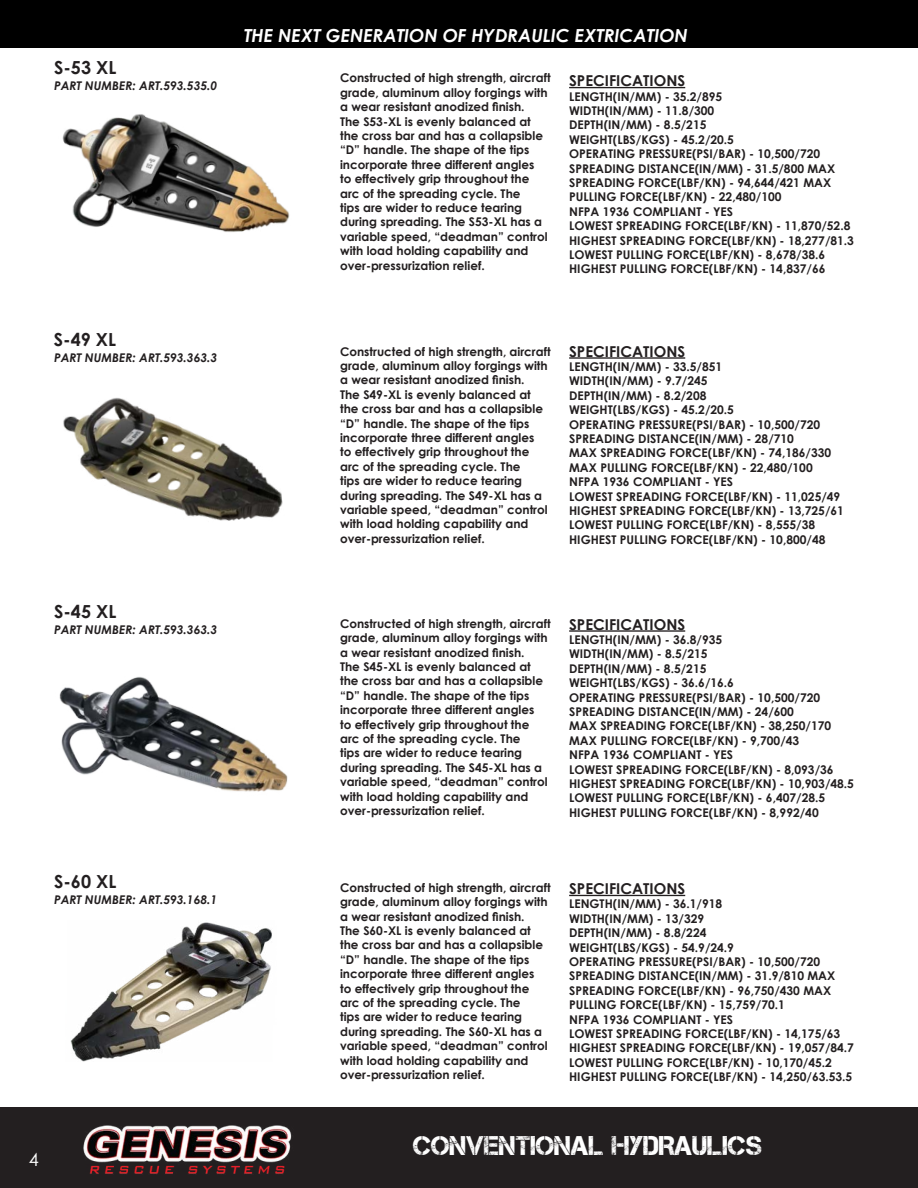
<style>
.page{position:relative;width:918px;height:1188px;background:#fff}
.page>*{position:absolute;margin:0;border:0;box-sizing:border-box;transform-origin:0 0}
.t1{font:27px "Captureit";color:#fff}
.t2{font:italic 700 18px "Century Gothic";color:#fff}
.t3{font:700 18px "Century Gothic";color:#231f20}
.t4{font:18px "Century Gothic";color:#fff}
.t5{font:700 15px "Century Gothic";color:#231f20}
.t6{font:700 12px/14.4px "Century Gothic";color:#231f20}
.t7{font:italic 700 12px "Century Gothic";color:#231f20}
</style>
<div class="page">
<div style="left:0;top:1107px;width:918px;height:81px;background:#231f20"></div>
<img style="left:83px;top:1125px;width:209px;height:49px">
<img style="left:62px;top:114px;width:228px;height:118px">
<img style="left:63px;top:397px;width:220px;height:124px">
<img style="left:59px;top:677px;width:229px;height:115px">
<img style="left:70px;top:922px;width:202px;height:139px">
<div style="left:0;top:0;width:918px;height:48px;background:#000"></div>
<hr style="left:569px;top:87px;width:116px;height:1px;background:#231f20">
<hr style="left:569px;top:357px;width:116px;height:2px;background:#231f20">
<hr style="left:569px;top:630px;width:116px;height:2px;background:#231f20">
<hr style="left:569px;top:895px;width:116px;height:1px;background:#231f20">
<p class="t3" style="left:54px;top:54px;width:64px">S-53 XL</p>
<p class="t7" style="left:54px;top:77px;width:165px">PART NUMBER: ART.593.535.0</p>
<p class="t3" style="left:54px;top:326px;width:64px">S-49 XL</p>
<p class="t7" style="left:54px;top:348px;width:165px">PART NUMBER: ART.593.363.3</p>
<p class="t3" style="left:54px;top:598px;width:64px">S-45 XL</p>
<p class="t7" style="left:54px;top:620px;width:165px">PART NUMBER: ART.593.363.3</p>
<p class="t3" style="left:54px;top:868px;width:64px">S-60 XL</p>
<p class="t7" style="left:54px;top:890px;width:165px">PART NUMBER: ART.593.168.1</p>
<h2 class="t4" style="left:29px;top:1147px;width:11px">4</h2>
<p class="t2" style="left:244px;top:22px;width:445px">THE NEXT GENERATION OF HYDRAULIC EXTRICATION</p>
<p class="t6" style="left:340px;top:70px;width:212px">Constructed of high strength, aircraft grade, aluminum alloy forgings with a wear resistant anodized finish.<br>The S53-XL is evenly balanced at the cross bar and has a collapsible “D” handle. The shape of the tips incorporate three different angles<br>to effectively grip throughout the arc of the spreading cycle. The<br>tips are wider to reduce tearing during spreading. The S53-XL has a variable speed, “deadman” control with load holding capability and over-pressurization relief.</p>
<p class="t5" style="left:569px;top:69px;width:118px">SPECIFICATIONS</p>
<p class="t6" style="left:569px;top:89px;width:155px">LENGTH(IN/MM) - 35.2/895</p>
<p class="t6" style="left:569px;top:103px;width:147px">WIDTH(IN/MM) - 11.8/300</p>
<p class="t6" style="left:569px;top:117px;width:139px">DEPTH(IN/MM) - 8.5/215</p>
<p class="t6" style="left:569px;top:132px;width:166px">WEIGHT(LBS/KGS) - 45.2/20.5</p>
<p class="t6" style="left:569px;top:146px;width:253px">OPERATING PRESSURE(PSI/BAR) - 10,500/720</p>
<p class="t6" style="left:569px;top:161px;width:268px">SPREADING DISTANCE(IN/MM) - 31.5/800 MAX<br>SPREADING FORCE(LBF/KN) - 94,644/421 MAX<br>PULLING FORCE(LBF/KN) - 22,480/100</p>
<p class="t6" style="left:569px;top:204px;width:165px">NFPA 1936 COMPLIANT - YES</p>
<p class="t6" style="left:569px;top:218px;width:286px">LOWEST SPREADING FORCE(LBF/KN) - 11,870/52.8<br>HIGHEST SPREADING FORCE(LBF/KN) - 18,277/81.3<br>LOWEST PULLING FORCE(LBF/KN) - 8,678/38.6<br>HIGHEST PULLING FORCE(LBF/KN) - 14,837/66</p>
<p class="t6" style="left:340px;top:344px;width:212px">Constructed of high strength, aircraft grade, aluminum alloy forgings with a wear resistant anodized finish.<br>The S49-XL is evenly balanced at the cross bar and has a collapsible “D” handle. The shape of the tips incorporate three different angles<br>to effectively grip throughout the arc of the spreading cycle. The<br>tips are wider to reduce tearing during spreading. The S49-XL has a variable speed, “deadman” control with load holding capability and over-pressurization relief.</p>
<p class="t5" style="left:569px;top:340px;width:118px">SPECIFICATIONS</p>
<p class="t6" style="left:569px;top:359px;width:155px">LENGTH(IN/MM) - 33.5/851</p>
<p class="t6" style="left:569px;top:373px;width:140px">WIDTH(IN/MM) - 9.7/245</p>
<p class="t6" style="left:569px;top:388px;width:139px">DEPTH(IN/MM) - 8.2/208</p>
<p class="t6" style="left:569px;top:402px;width:166px">WEIGHT(LBS/KGS) - 45.2/20.5</p>
<p class="t6" style="left:569px;top:417px;width:253px">OPERATING PRESSURE(PSI/BAR) - 10,500/720</p>
<p class="t6" style="left:569px;top:431px;width:226px">SPREADING DISTANCE(IN/MM) - 28/710</p>
<p class="t6" style="left:569px;top:445px;width:264px">MAX SPREADING FORCE(LBF/KN) - 74,186/330</p>
<p class="t6" style="left:569px;top:460px;width:245px">MAX PULLING FORCE(LBF/KN) - 22,480/100</p>
<p class="t6" style="left:569px;top:474px;width:165px">NFPA 1936 COMPLIANT - YES</p>
<p class="t6" style="left:569px;top:489px;width:273px">LOWEST SPREADING FORCE(LBF/KN) - 11,025/49</p>
<p class="t6" style="left:569px;top:503px;width:276px">HIGHEST SPREADING FORCE(LBF/KN) - 13,725/61</p>
<p class="t6" style="left:569px;top:517px;width:247px">LOWEST PULLING FORCE(LBF/KN) - 8,555/38</p>
<p class="t6" style="left:569px;top:532px;width:258px">HIGHEST PULLING FORCE(LBF/KN) - 10,800/48</p>
<p class="t6" style="left:340px;top:616px;width:212px">Constructed of high strength, aircraft grade, aluminum alloy forgings with a wear resistant anodized finish.<br>The S45-XL is evenly balanced at the cross bar and has a collapsible “D” handle. The shape of the tips incorporate three different angles<br>to effectively grip throughout the arc of the spreading cycle. The<br>tips are wider to reduce tearing during spreading. The S45-XL has a variable speed, “deadman” control with load holding capability and over-pressurization relief.</p>
<p class="t5" style="left:569px;top:613px;width:118px">SPECIFICATIONS</p>
<p class="t6" style="left:569px;top:632px;width:155px">LENGTH(IN/MM) - 36.8/935</p>
<p class="t6" style="left:569px;top:646px;width:140px">WIDTH(IN/MM) - 8.5/215</p>
<p class="t6" style="left:569px;top:661px;width:139px">DEPTH(IN/MM) - 8.5/215</p>
<p class="t6" style="left:569px;top:675px;width:166px">WEIGHT(LBS/KGS) - 36.6/16.6</p>
<p class="t6" style="left:569px;top:690px;width:253px">OPERATING PRESSURE(PSI/BAR) - 10,500/720</p>
<p class="t6" style="left:569px;top:704px;width:226px">SPREADING DISTANCE(IN/MM) - 24/600</p>
<p class="t6" style="left:569px;top:718px;width:264px">MAX SPREADING FORCE(LBF/KN) - 38,250/170<br>MAX PULLING FORCE(LBF/KN) - 9,700/43</p>
<p class="t6" style="left:569px;top:747px;width:165px">NFPA 1936 COMPLIANT - YES</p>
<p class="t6" style="left:569px;top:762px;width:286px">LOWEST SPREADING FORCE(LBF/KN) - 8,093/36<br>HIGHEST SPREADING FORCE(LBF/KN) - 10,903/48.5<br>LOWEST PULLING FORCE(LBF/KN) - 6,407/28.5<br>HIGHEST PULLING FORCE(LBF/KN) - 8,992/40</p>
<p class="t6" style="left:340px;top:880px;width:212px">Constructed of high strength, aircraft grade, aluminum alloy forgings with a wear resistant anodized finish.<br>The S60-XL is evenly balanced at the cross bar and has a collapsible “D” handle. The shape of the tips incorporate three different angles<br>to effectively grip throughout the arc of the spreading cycle. The<br>tips are wider to reduce tearing during spreading. The S60-XL has a variable speed, “deadman” control with load holding capability and over-pressurization relief.</p>
<p class="t5" style="left:569px;top:877px;width:118px">SPECIFICATIONS</p>
<p class="t6" style="left:569px;top:896px;width:155px">LENGTH(IN/MM) - 36.1/918</p>
<p class="t6" style="left:569px;top:911px;width:137px">WIDTH(IN/MM) - 13/329</p>
<p class="t6" style="left:569px;top:925px;width:139px">DEPTH(IN/MM) - 8.8/224</p>
<p class="t6" style="left:569px;top:940px;width:166px">WEIGHT(LBS/KGS) - 54.9/24.9</p>
<p class="t6" style="left:569px;top:954px;width:253px">OPERATING PRESSURE(PSI/BAR) - 10,500/720</p>
<p class="t6" style="left:569px;top:968px;width:268px">SPREADING DISTANCE(IN/MM) - 31.9/810 MAX<br>SPREADING FORCE(LBF/KN) - 96,750/430 MAX<br>PULLING FORCE(LBF/KN) - 15,759/70.1</p>
<p class="t6" style="left:569px;top:1012px;width:165px">NFPA 1936 COMPLIANT - YES</p>
<p class="t6" style="left:569px;top:1026px;width:286px">LOWEST SPREADING FORCE(LBF/KN) - 14,175/63<br>HIGHEST SPREADING FORCE(LBF/KN) - 19,057/84.7<br>LOWEST PULLING FORCE(LBF/KN) - 10,170/45.2<br>HIGHEST PULLING FORCE(LBF/KN) - 14,250/63.53.5</p>
<p class="t1" style="left:413px;top:1130px;width:350px">CONVENTIONAL HYDRAULICS</p>
</div>
